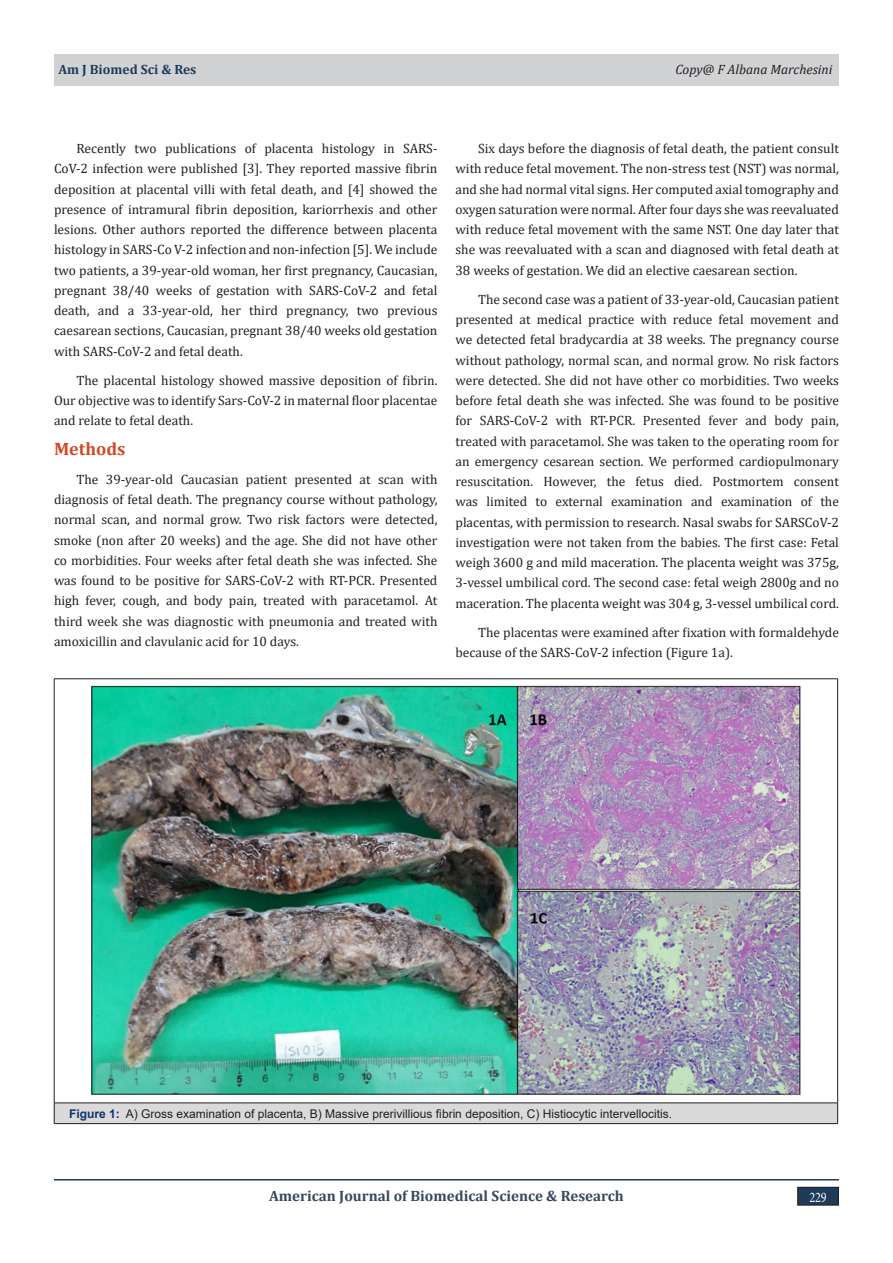
<style>
.page{position:relative;width:893px;height:1263px;background:#fff}
.page>*{position:absolute;margin:0;border:0;box-sizing:border-box;transform-origin:0 0}
.List_Paragraph{font:700 18px "Cambria";color:#d04927}
.t1{font:700 15px "Cambria";color:#34495e}
.t2{font:14.7px "Minion Pro";color:#fff;scale:.83 1}
.t3{font:13.5px/20.2px "Cambria";color:#231f20;text-align:justify}
.t4{font:italic 13.5px "Cambria";color:#231f20}
.t5{font:700 13.5px "Cambria";color:#1e3c5a}
.t6{font:12px "Arial";color:#231f20}
.s1{font-weight:700;color:#0e356a}
</style>
<div class="page">
<hr style="left:54px;top:1179px;width:785px;height:1px;background:#1e3c5a">
<div style="left:54px;top:54px;width:785px;height:31px;background:#d1d2d4"></div>
<div style="left:798px;top:1187px;width:40px;height:18px;background:#1e3c5a"></div>
<div style="left:797px;top:1187px;width:42px;height:19px;border:1px solid #231f20"></div>
<div style="left:54px;top:1103px;width:784px;height:20px;background:#dadada"></div>
<hr style="left:54px;top:678px;width:784px;height:1px;background:#231f20">
<hr style="left:54px;top:679px;width:1px;height:424px;background:#231f20">
<hr style="left:837px;top:679px;width:1px;height:424px;background:#231f20">
<hr style="left:54px;top:1102px;width:784px;height:1px;background:#231f20">
<svg style="left:54px;top:1103px;width:1px;height:20px"></svg>
<svg style="left:837px;top:1103px;width:1px;height:20px"></svg>
<hr style="left:54px;top:1123px;width:784px;height:1px;background:#231f20">
<img style="left:91px;top:685px;width:710px;height:411px">
<p class="t5" style="left:58px;top:59px;width:139px">Am J Biomed Sci &amp; Res</p>
<p class="t4" style="left:676px;top:59px;width:158px">Copy@ F Albana Marchesini</p>
<p class="t3" style="left:54px;top:138px;width:385px;text-indent:22px">Recently two publications of placenta histology in SARS-CoV-2 infection were published [3]. They reported massive fibrin deposition at placental villi with fetal death, and [4] showed the presence of intramural fibrin deposition, kariorrhexis and other lesions. Other authors reported the difference between placenta histology in SARS-Co V-2 infection and non-infection [5]. We include two patients, a 39-year-old woman, her first pregnancy, Caucasian, pregnant 38/40 weeks of gestation with SARS-CoV-2 and fetal death, and a 33-year-old, her third pregnancy, two previous caesarean sections, Caucasian, pregnant 38/40 weeks old gestation with SARS-CoV-2 and fetal death.</p>
<p class="t3" style="left:54px;top:370px;width:385px;text-indent:22px">The placental histology showed massive deposition of fibrin.<br>Our objective was to identify Sars-CoV-2 in maternal floor placentae and relate to fetal death.</p>
<p class="List_Paragraph" style="left:54px;top:436px;width:73px">Methods</p>
<p class="t3" style="left:54px;top:469px;width:385px;text-indent:22px">The 39-year-old Caucasian patient presented at scan with diagnosis of fetal death. The pregnancy course without pathology, normal scan, and normal grow. Two risk factors were detected, smoke (non after 20 weeks) and the age. She did not have other co morbidities. Four weeks after fetal death she was infected. She was found to be positive for SARS-CoV-2 with RT-PCR. Presented high fever, cough, and body pain, treated with paracetamol. At third week she was diagnostic with pneumonia and treated with amoxicillin and clavulanic acid for 10 days.</p>
<p class="t3" style="left:455px;top:138px;width:385px;text-indent:22px">Six days before the diagnosis of fetal death, the patient consult with reduce fetal movement. The non-stress test (NST) was normal, and she had normal vital signs. Her computed axial tomography and oxygen saturation were normal. After four days she was reevaluated with reduce fetal movement with the same NST. One day later that she was reevaluated with a scan and diagnosed with fetal death at 38 weeks of gestation. We did an elective caesarean section.</p>
<p class="t3" style="left:455px;top:289px;width:385px;text-indent:22px">The second case was a patient of 33-year-old, Caucasian patient presented at medical practice with reduce fetal movement and we detected fetal bradycardia at 38 weeks. The pregnancy course without pathology, normal scan, and normal grow. No risk factors were detected. She did not have other co morbidities. Two weeks before fetal death she was infected. She was found to be positive for SARS-CoV-2 with RT-PCR. Presented fever and body pain, treated with paracetamol. She was taken to the operating room for an emergency cesarean section. We performed cardiopulmonary resuscitation. However, the fetus died. Postmortem consent was limited to external examination and examination of the placentas, with permission to research. Nasal swabs for SARSCoV-2 investigation were not taken from the babies. The first case: Fetal weigh 3600 g and mild maceration. The placenta weight was 375g, 3-vessel umbilical cord. The second case: fetal weigh 2800g and no maceration. The placenta weight was 304 g, 3-vessel umbilical cord.</p>
<p class="t3" style="left:455px;top:622px;width:385px;text-indent:22px">The placentas were examined after fixation with formaldehyde because of the SARS-CoV-2 infection (Figure 1a).</p>
<p class="t6" style="left:69px;top:1105px;width:604px"><span class="s1">Figure 1:</span> A) Gross examination of placenta, B) Massive prerivillious fibrin deposition, C) Histiocytic intervellocitis.</p>
<p class="t1" style="left:269px;top:1185px;width:356px">American Journal of Biomedical Science &amp; Research</p>
<p class="t2" style="left:809px;top:1187px;width:23px">229</p>
</div>
